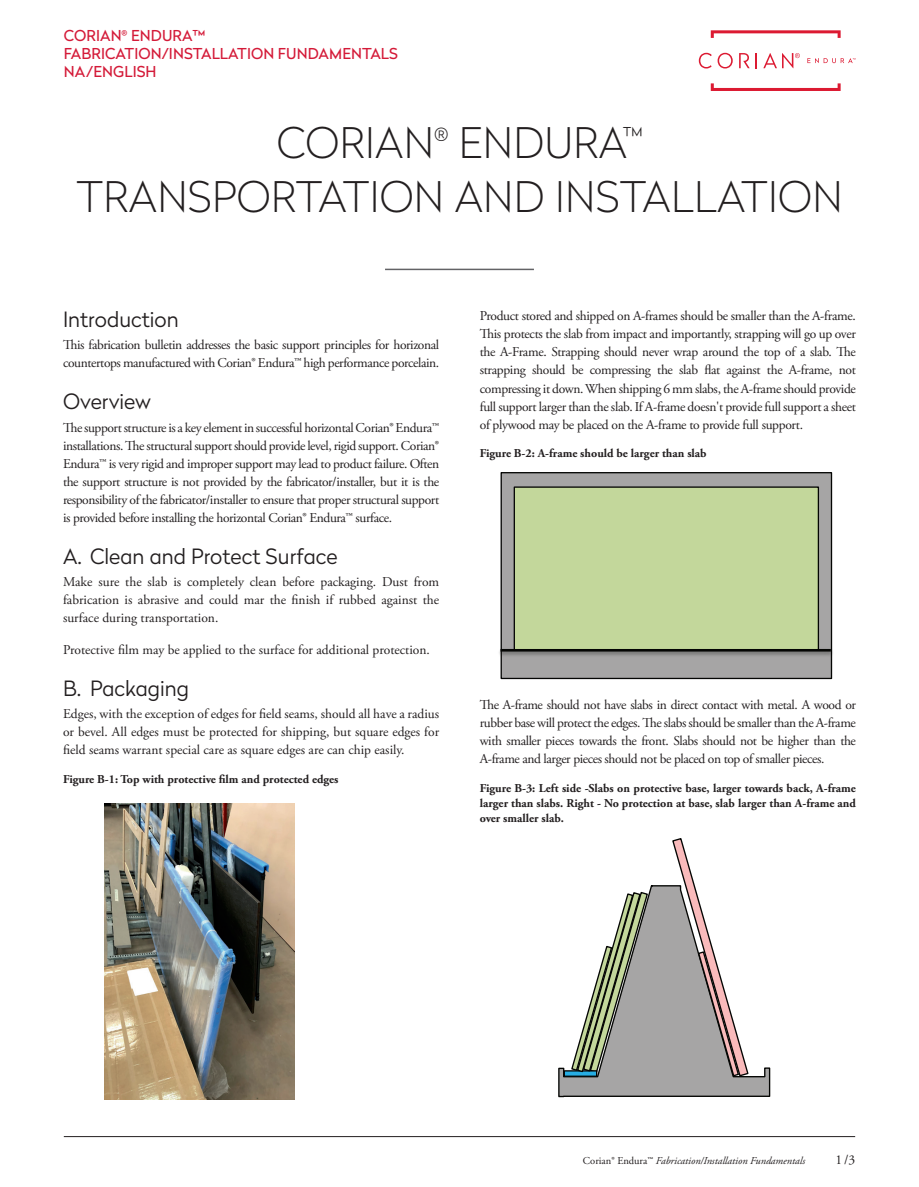
<style>
.page{position:relative;width:919px;height:1187px;background:#fff}
.page>*{position:absolute;margin:0;border:0;box-sizing:border-box;transform-origin:0 0}
.t1{font:100 42px/54px "Radikal";letter-spacing:.005em;color:#231f20;text-align:center}
.t2{font:300 21px "Radikal";color:#231f20}
.t3{font:15px/18px "Radikal";letter-spacing:.005em;color:#d41a38}
.t4{font:13.5px/18px "Adobe Garamond Pro";letter-spacing:-.03em;color:#231f20;text-align:justify}
.t5{font:13.5px "Adobe Garamond Pro";color:#231f20}
.t6{font:700 12px/15px "Adobe Garamond Pro";color:#231f20;text-align:justify}
.t7{font:italic 10.5px "Adobe Garamond Pro";color:#231f20}
.s1{font-style:normal}
</style>
<div class="page">
<img style="left:105px;top:803px;width:189px;height:296px">
<div style="left:501px;top:472px;width:330px;height:206px;background:#a6a5a5"></div>
<div style="left:500px;top:472px;width:332px;height:207px;border:1px solid #040503"></div>
<hr style="left:500px;top:649px;width:330px;height:2px;background:#040503">
<div style="left:514px;top:487px;width:304px;height:162px;background:#c3d79b"></div>
<div style="left:513px;top:486px;width:306px;height:164px;border:1px solid #040503"></div>
<hr style="left:64px;top:1136px;width:791px;height:1px;background:#231f20">
<svg style="left:710px;top:83px;width:130px;height:8px"></svg>
<svg style="left:710px;top:30px;width:130px;height:8px"></svg>
<svg style="left:698px;top:53px;width:13px;height:15px"></svg>
<svg style="left:755px;top:53px;width:2px;height:15px"></svg>
<svg style="left:717px;top:53px;width:15px;height:15px"></svg>
<svg style="left:739px;top:53px;width:10px;height:15px"></svg>
<svg style="left:763px;top:53px;width:36px;height:15px"></svg>
<svg style="left:807px;top:58px;width:48px;height:5px"></svg>
<hr style="left:385px;top:268px;width:149px;height:2px;background:#636366">
<svg style="left:558px;top:885px;width:212px;height:212px"></svg>
<div style="left:564px;top:1070px;width:32px;height:6px;background:#27ade3"></div>
<div style="left:563px;top:1070px;width:34px;height:6px;border:1px solid #040503"></div>
<svg style="left:570px;top:890px;width:79px;height:183px"></svg>
<svg style="left:671px;top:838px;width:78px;height:239px"></svg>
<p class="t3" style="left:64px;top:26px;width:335px">CORIAN<sup>®</sup> ENDURA™<br>FABRICATION/INSTALLATION FUNDAMENTALS<br>NA/ENGLISH</p>
<h1 class="t1" style="left:76px;top:114px;width:767px">CORIAN<sup>®</sup> ENDURA<sup>™<br></sup>TRANSPORTATION AND INSTALLATION</h1>
<h2 class="t2" style="left:63px;top:304px;width:117px">Introduction</h2>
<p class="t4" style="left:63px;top:336px;width:377px">This fabrication bulletin addresses the basic support principles for horizonal countertops manufactured with Corian® Endura™ high performance porcelain.</p>
<h2 class="t2" style="left:63px;top:387px;width:90px">Overview</h2>
<p class="t4" style="left:63px;top:419px;width:378px">The support structure is a key element in successful horizontal Corian® Endura™ installations. The structural support should provide level, rigid support. Corian® Endura™ is very rigid and improper support may lead to product failure. Often the support structure is not provided by the fabricator/installer, but it is the responsibility of the fabricator/installer to ensure that proper structural support is provided before installing the horizontal Corian® Endura™ surface.</p>
<h2 class="t2" style="left:63px;top:541px;width:276px">A. Clean and Protect Surface</h2>
<p class="t4" style="left:63px;top:573px;width:377px">Make sure the slab is completely clean before packaging. Dust from fabrication is abrasive and could mar the finish if rubbed against the surface during transportation.</p>
<p class="t5" style="left:63px;top:641px;width:368px">Protective film may be applied to the surface for additional protection.</p>
<h2 class="t2" style="left:63px;top:673px;width:127px">B. Packaging</h2>
<p class="t4" style="left:63px;top:705px;width:378px">Edges, with the exception of edges for field seams, should all have a radius or bevel. All edges must be protected for shipping, but square edges for field seams warrant special care as square edges are can chip easily.</p>
<p class="t6" style="left:63px;top:771px;width:277px">Figure B-1: Top with protective film and protected edges</p>
<p class="t4" style="left:479px;top:307px;width:378px">Product stored and shipped on A-frames should be smaller than the A-frame.<br>This protects the slab from impact and importantly, strapping will go up over the A-Frame. Strapping should never wrap around the top of a slab. The strapping should be compressing the slab flat against the A-frame, not compressing it down. When shipping 6 mm slabs, the A-frame should provide full support larger than the slab. If A-frame doesn't provide full support a sheet of plywood may be placed on the A-frame to provide full support.</p>
<p class="t6" style="left:479px;top:446px;width:228px">Figure B-2: A-frame should be larger than slab</p>
<p class="t4" style="left:479px;top:696px;width:378px">The A-frame should not have slabs in direct contact with metal. A wood or rubber base will protect the edges. The slabs should be smaller than the A-frame with smaller pieces towards the front. Slabs should not be higher than the A-frame and larger pieces should not be placed on top of smaller pieces.</p>
<p class="t6" style="left:479px;top:780px;width:378px">Figure B-3: Left side -Slabs on protective base, larger towards back, A-frame larger than slabs. Right - No protection at base, slab larger than A-frame and over smaller slab.</p>
<p class="t7" style="left:583px;top:1154px;width:224px"><span class="s1">Corian® Endura™</span> Fabrication/Installation Fundamentals</p>
<p class="t4" style="left:835px;top:1151px;width:21px">1/3</p>
</div>
